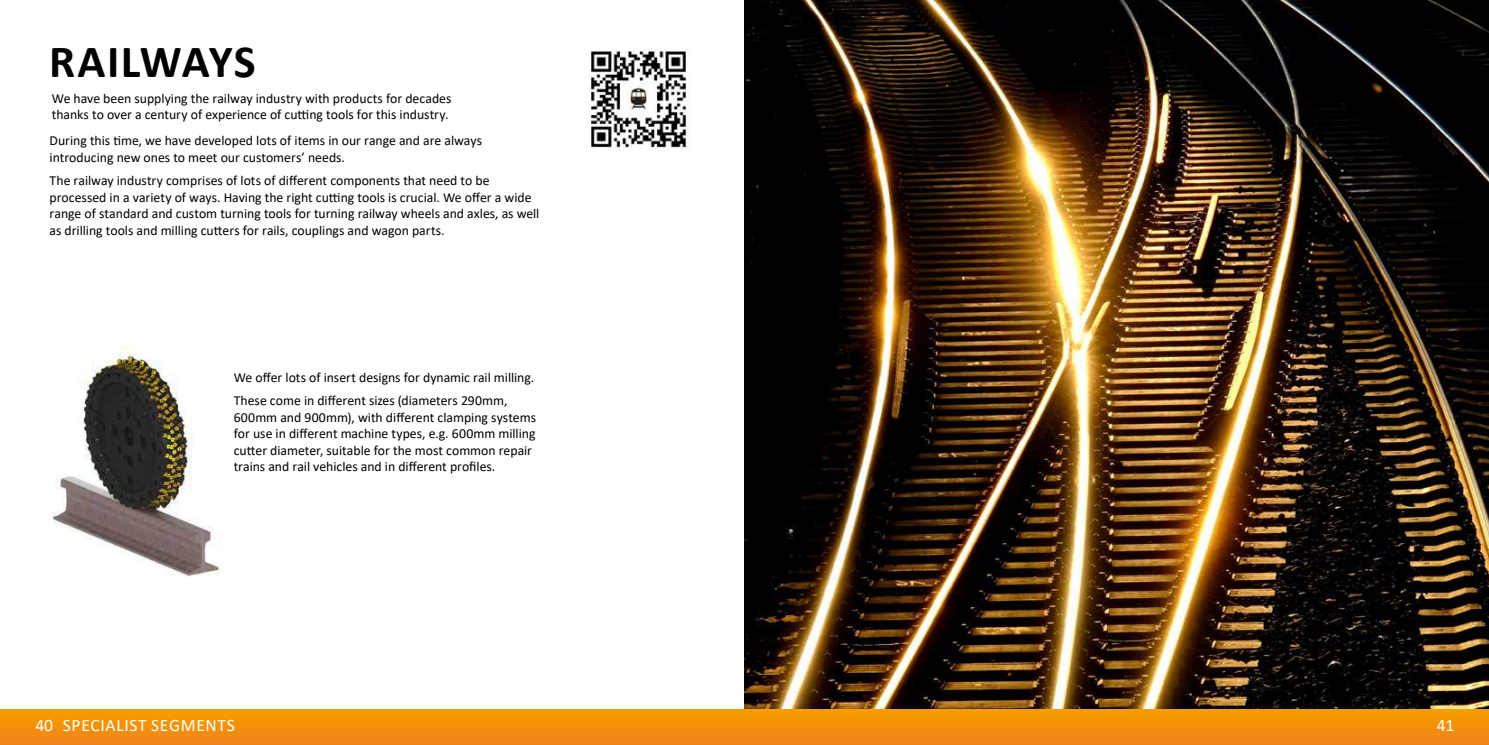
<style>
.page{position:relative;width:1489px;height:745px;background:#fff}
.page>*{position:absolute;margin:0;border:0;box-sizing:border-box;transform-origin:0 0}
.t1{font:700 46.25px "Calibri";letter-spacing:.025em;color:#000}
.t2{font:17.5px "Calibri";letter-spacing:.04em;color:#fff}
.t3{font:13.75px/16.5px "Calibri";color:#000}
</style>
<div class="page">
<img style="left:744px;top:0;width:744px;height:709px">
<img style="left:589px;top:49px;width:100px;height:99px">
<svg style="left:0;top:709px;width:1488px;height:35px;background:#f2900a"></svg>
<img style="left:48px;top:345px;width:174px;height:232px">
<h1 class="t1" style="left:49px;top:29px;width:208px">RAILWAYS</h1>
<p class="t3" style="left:52px;top:90px;width:401px;line-height:16.1px">We have been supplying the railway industry with products for decades thanks to over a century of experience of cutting tools for this industry.</p>
<p class="t3" style="left:50px;top:132px;width:434px">During this time, we have developed lots of items in our range and are always introducing new ones to meet our customers’ needs.</p>
<p class="t3" style="left:50px;top:172px;width:491px">The railway industry comprises of lots of different components that need to be processed in a variety of ways. Having the right cutting tools is crucial. We offer a wide range of standard and custom turning tools for turning railway wheels and axles, as well as drilling tools and milling cutters for rails, couplings and wagon parts.</p>
<p class="t3" style="left:234px;top:364px;width:302px;line-height:23.6px">We offer lots of insert designs for dynamic rail milling.<br>These come in different sizes (diameters 290mm,</p>
<p class="t3" style="left:234px;top:408px;width:304px">600mm and 900mm), with different clamping systems for use in different machine types, e.g. 600mm milling cutter diameter, suitable for the most common repair trains and rail vehicles and in different profiles.</p>
<p class="t2" style="left:35px;top:712px;width:201px">40 SPECIALIST SEGMENTS</p>
<p class="t2" style="left:1436px;top:712px;width:19px">41</p>
</div>
